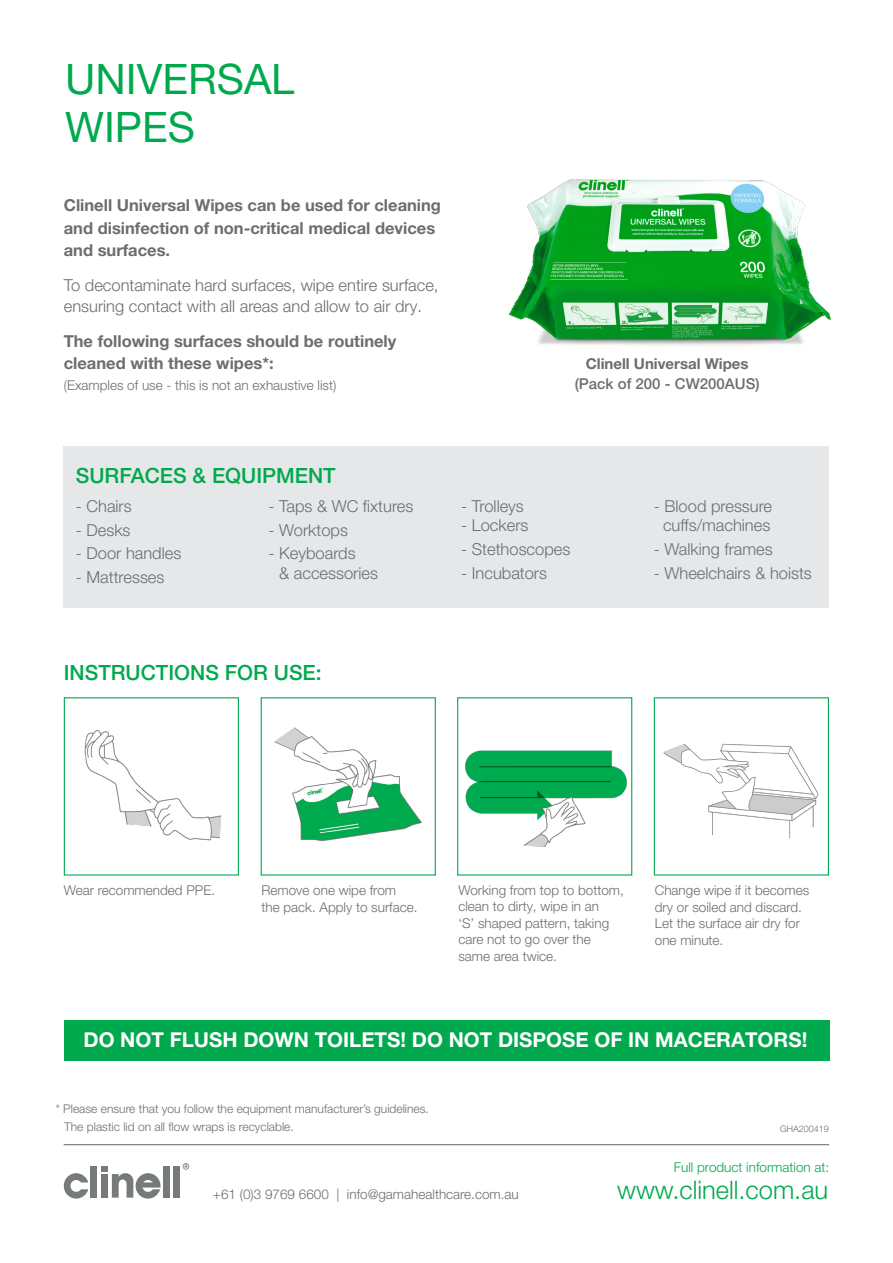
<style>
.page{position:relative;width:893px;height:1263px;background:#fff}
.page>*{position:absolute;margin:0;border:0;box-sizing:border-box;transform-origin:0 0}
.t1{font:42px/48px "Helvetica Neue LT Pro";color:#00a94d}
.Body{font:300 25.5px "Helvetica Neue LT Pro";color:#00a94d}
.t2{font:500 21px "Helvetica Neue LT Pro";color:#00a94d}
.Body-BOLD{font:700 20.55px "Helvetica Neue LT Pro";color:#fff}
.Body-2{font:300 16.5px/19.5px "Helvetica Neue LT Pro";color:#6c6d70}
.Body-3{font:700 16.5px/22.5px "Helvetica Neue LT Pro";color:#6c6d70}
.Body-4{font:700 15px/19.5px "Helvetica Neue LT Pro";color:#6c6d70;text-align:center}
.Body-5{font:300 13.5px/16.5px "Helvetica Neue LT Pro";color:#6c6d70}
.Body-6{font:300 13.5px "Helvetica Neue LT Pro";color:#00a94d}
.Body-7{font:300 12px "Helvetica Neue LT Pro";color:#6c6d70}
.Body-8{font:300 9px "Helvetica Neue LT Pro";color:#6c6d70}
.s1{font-weight:500}
</style>
<div class="page">
<hr style="left:64px;top:1144px;width:765px;height:1px;background:#6c6d70">
<svg style="left:183px;top:1163px;width:6px;height:7px"></svg>
<div style="left:90px;top:1166px;width:7px;height:31px;background:#767a7b"></div>
<div style="left:163px;top:1166px;width:7px;height:31px;background:#767a7b"></div>
<div style="left:174px;top:1166px;width:6px;height:31px;background:#767a7b"></div>
<svg style="left:64px;top:1173px;width:24px;height:25px"></svg>
<svg style="left:101px;top:1166px;width:60px;height:32px"></svg>
<div style="left:457px;top:697px;width:175px;height:178px;background:linear-gradient(to right,#fff,#fff)"></div>
<img style="left:260px;top:697px;width:176px;height:179px">
<img style="left:457px;top:703px;width:176px;height:173px">
<img style="left:63px;top:697px;width:176px;height:179px">
<img style="left:508px;top:179px;width:323px;height:166px">
<div style="left:64px;top:1020px;width:765px;height:41px;background:#00a94d"></div>
<div style="left:64px;top:446px;width:765px;height:162px;background:#e6e7e9"></div>
<img style="left:653px;top:697px;width:176px;height:179px">
<p class="t1" style="left:65px;top:54px;width:231px">UNIVERSAL<br>WIPES</p>
<p class="Body-3" style="left:64px;top:194px;width:379px">Clinell Universal Wipes can be used for cleaning and disinfection of non-critical medical devices and surfaces.</p>
<p class="Body-2" style="left:64px;top:274px;width:376px;line-height:21.8px">To decontaminate hard surfaces, wipe entire surface, ensuring contact with all areas and allow to air dry.</p>
<p class="Body-3" style="left:64px;top:330px;width:334px;line-height:21.8px">The following surfaces should be routinely cleaned with these wipes*:</p>
<p class="Body-5" style="left:64px;top:377px;width:274px">(Examples of use - this is not an exhaustive list)</p>
<p class="Body-4" style="left:575px;top:354px;width:186px">Clinell Universal Wipes <span class="s1">(Pack of 200 - CW200AUS)</span></p>
<p class="t2" style="left:76px;top:463px;width:261px">SURFACES &amp; EQUIPMENT</p>
<p class="Body-2" style="left:76px;top:496px;width:57px">- Chairs</p>
<p class="Body-2" style="left:76px;top:519px;width:56px">- Desks</p>
<p class="Body-2" style="left:76px;top:543px;width:107px">- Door handles</p>
<p class="Body-2" style="left:76px;top:567px;width:90px">- Mattresses</p>
<p class="Body-2" style="left:269px;top:496px;width:146px">- Taps &amp; WC fixtures</p>
<p class="Body-2" style="left:269px;top:519px;width:81px">- Worktops</p>
<p class="Body-2" style="left:279px;top:543px;width:100px;text-indent:-11px">- Keyboards<br>&amp; accessories</p>
<p class="Body-2" style="left:461px;top:496px;width:64px">- Trolleys</p>
<p class="Body-2" style="left:461px;top:515px;width:69px">- Lockers</p>
<p class="Body-2" style="left:461px;top:539px;width:111px">- Stethoscopes</p>
<p class="Body-2" style="left:461px;top:563px;width:87px">- Incubators</p>
<p class="Body-2" style="left:654px;top:496px;width:120px;text-align:center">- Blood pressure cuffs/machines</p>
<p class="Body-2" style="left:654px;top:539px;width:120px">- Walking frames</p>
<p class="Body-2" style="left:654px;top:563px;width:159px">- Wheelchairs &amp; hoists</p>
<p class="t2" style="left:64px;top:660px;width:259px">INSTRUCTIONS FOR USE:</p>
<p class="Body-5" style="left:64px;top:882px;width:153px">Wear recommended PPE.</p>
<p class="Body-5" style="left:261px;top:882px;width:158px">Remove one wipe from the pack. Apply to surface.</p>
<p class="Body-5" style="left:458px;top:881px;width:167px">Working from top to bottom, clean to dirty, wipe in an<br>‘S’ shaped pattern, taking care not to go over the same area twice.</p>
<p class="Body-5" style="left:655px;top:882px;width:156px">Change wipe if it becomes dry or soiled and discard.<br>Let the surface air dry for one minute.</p>
<p class="Body-BOLD" style="left:83px;top:1027px;width:725px">DO NOT FLUSH DOWN TOILETS! DO NOT DISPOSE OF IN MACERATORS!</p>
<p class="Body-7" style="left:56px;top:1101px;width:375px">* Please ensure that you follow the equipment manufacturer’s guidelines.</p>
<p class="Body-7" style="left:64px;top:1119px;width:231px">The plastic lid on all flow wraps is recyclable.</p>
<p class="Body-8" style="left:780px;top:1123px;width:50px">GHA200419</p>
<p class="Body-6" style="left:674px;top:1159px;width:157px">Full product information at:</p>
<p class="Body-5" style="left:213px;top:1185px;width:307px">+61 (0)3 9769 6600 | info@gamahealthcare.com.au</p>
<p class="Body" style="left:617px;top:1174px;width:213px">www.clinell.com.au</p>
</div>
